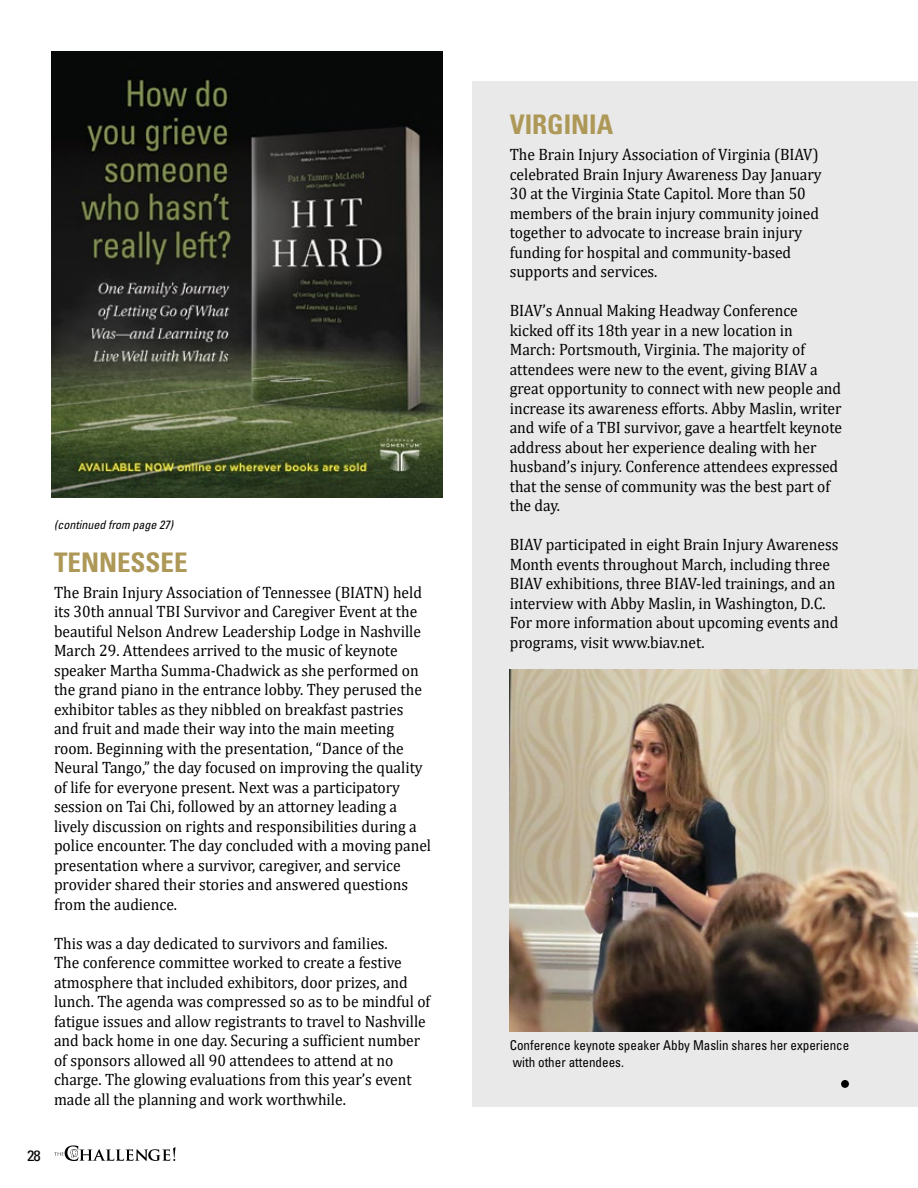
<style>
.page{position:relative;width:918px;height:1188px;background:#fff}
.page>*{position:absolute;margin:0;border:0;box-sizing:border-box;transform-origin:0 0}
.t1{font:700 condensed 27px "Univers LT Std";color:#ad9857}
.t2{font:16.5px/19.5px "Cambria";color:#000;scale:.94 1}
.t3{font:condensed 15px "Univers LT Std";color:#000;scale:1.1 1}
.t4{font:condensed 13.5px/16.5px "Univers LT Std";color:#000}
.t5{font:italic condensed 12px "Univers LT Std";color:#000}
</style>
<div class="page">
<div style="left:472px;top:81px;width:446px;height:1026px;background:#e9e9ea"></div>
<svg style="left:54px;top:1145px;width:122px;height:16px"></svg>
<div style="left:841px;top:1080px;width:8px;height:8px;background:#000;border-radius:50%"></div>
<img style="left:510px;top:670px;width:408px;height:362px">
<img style="left:51px;top:52px;width:392px;height:445px">
<p class="t5" style="left:54px;top:517px;width:121px">(continued from page 27)</p>
<h1 class="t1" style="left:54px;top:545px;width:135px">TENNESSEE</h1>
<p class="t2" style="left:54px;top:582px;width:403px">The Brain Injury Association of Tennessee (BIATN) held its 30th annual TBI Survivor and Caregiver Event at the beautiful Nelson Andrew Leadership Lodge in Nashville March 29. Attendees arrived to the music of keynote speaker Martha Summa-Chadwick as she performed on the grand piano in the entrance lobby. They perused the exhibitor tables as they nibbled on breakfast pastries and fruit and made their way into the main meeting room. Beginning with the presentation, “Dance of the Neural Tango,” the day focused on improving the quality of life for everyone present. Next was a participatory session on Tai Chi, followed by an attorney leading a lively discussion on rights and responsibilities during a police encounter. The day concluded with a moving panel presentation where a survivor, caregiver, and service provider shared their stories and answered questions from the audience.</p>
<p class="t2" style="left:54px;top:933px;width:402px">This was a day dedicated to survivors and families.<br>The conference committee worked to create a festive atmosphere that included exhibitors, door prizes, and lunch. The agenda was compressed so as to be mindful of fatigue issues and allow registrants to travel to Nashville and back home in one day. Securing a sufficient number of sponsors allowed all 90 attendees to attend at no charge. The glowing evaluations from this year’s event made all the planning and work worthwhile.</p>
<p class="t3" style="left:27px;top:1146px;width:14px">28</p>
<h1 class="t1" style="left:510px;top:108px;width:105px">VIRGINIA</h1>
<p class="t2" style="left:510px;top:145px;width:333px">The Brain Injury Association of Virginia (BIAV) celebrated Brain Injury Awareness Day January 30 at the Virginia State Capitol. More than 50 members of the brain injury community joined together to advocate to increase brain injury funding for hospital and community-based supports and services.</p>
<p class="t2" style="left:510px;top:301px;width:355px">BIAV’s Annual Making Headway Conference kicked off its 18th year in a new location in March: Portsmouth, Virginia. The majority of attendees were new to the event, giving BIAV a great opportunity to connect with new people and increase its awareness efforts. Abby Maslin, writer and wife of a TBI survivor, gave a heartfelt keynote address about her experience dealing with her husband’s injury. Conference attendees expressed that the sense of community was the best part of the day.</p>
<p class="t2" style="left:510px;top:535px;width:351px">BIAV participated in eight Brain Injury Awareness Month events throughout March, including three BIAV exhibitions, three BIAV-led trainings, and an interview with Abby Maslin, in Washington, D.C.<br>For more information about upcoming events and programs, visit www.biav.net.</p>
<p class="t4" style="left:510px;top:1037px;width:341px">Conference keynote speaker Abby Maslin shares her experience with other attendees.</p>
</div>
